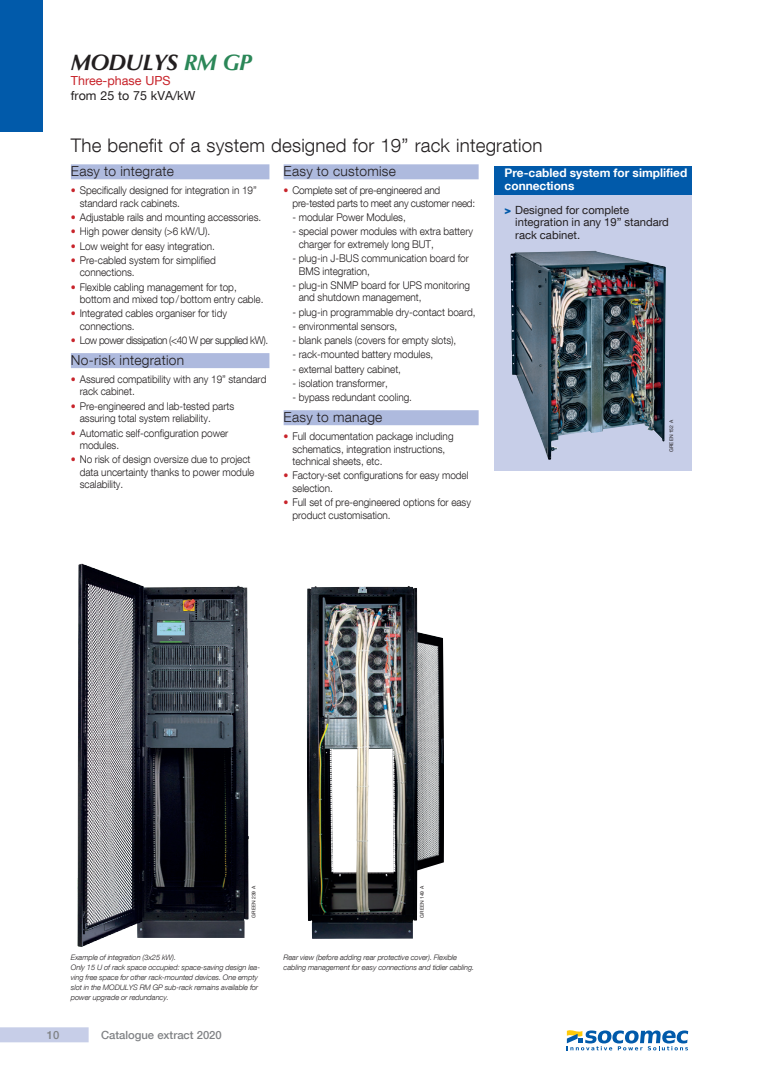
<style>
.page{position:relative;width:780px;height:1088px;background:#fff}
.page>*{position:absolute;margin:0;border:0;box-sizing:border-box;transform-origin:0 0}
.t1{font:italic 700 22.5px "Optima LT Std";letter-spacing:-.025em;color:#231f20}
.t2{font:300 18.75px "Helvetica Neue LT Com";letter-spacing:.01em;color:#231f20}
.t3{font:300 13.75px "Helvetica Neue LT Com";letter-spacing:.02em;color:#231f20}
.t4{font:12.5px/15px "Helvetica Neue LT Com";color:#231f20}
.t5{font:700 11.88px/12.5px "Helvetica Neue LT Com";color:#fff}
.t6{font:11.25px/12.5px "Helvetica Neue LT Com";color:#231f20}
.t7{font:500 11.25px "Helvetica Neue LT Com";color:#808285}
.t8{font:300 10.62px/12.5px "Helvetica Neue LT Com";letter-spacing:-.005em;color:#231f20;scale:.94 1}
.t9{font:300 10.62px/12.5px "Helvetica Neue LT Com";letter-spacing:-.025em;color:#231f20;scale:.94 1}
.t10{font:300 10.62px "Helvetica Neue LT Com";letter-spacing:-.045em;color:#231f20;scale:.94 1}
.t11{font:italic 300 7.5px/10px "Helvetica Neue LT Com";letter-spacing:-.01em;color:#231f20}
.t12{font:5px "Helvetica Neue LT Com";color:#231f20}
.s1{color:#2b8758}
.s2{color:#c8242b}
.s3{font-weight:900;color:#015aaa}
</style>
<div class="page">
<div style="left:0;top:0;width:43px;height:131px;background:#015aaa"></div>
<div style="left:0;top:1027px;width:89px;height:15px;background:#c7cee8"></div>
<img style="left:77px;top:563px;width:172px;height:384px">
<div style="left:71px;top:164px;width:198px;height:15px;background:#aebade"></div>
<div style="left:71px;top:353px;width:198px;height:15px;background:#aebade"></div>
<img style="left:307px;top:586px;width:137px;height:353px">
<div style="left:283px;top:164px;width:195px;height:15px;background:#aebade"></div>
<div style="left:283px;top:410px;width:195px;height:15px;background:#aebade"></div>
<div style="left:494px;top:167px;width:197px;height:28px;background:#015aaa"></div>
<img style="left:494px;top:195px;width:197px;height:275px">
<img style="left:510px;top:252px;width:53px;height:208px">
<svg style="left:567px;top:1030px;width:121px;height:20px"></svg>
<p class="t1" style="left:71px;top:49px;width:183px">MODULYS <span class="s1">RM GP</span></p>
<p class="t4" style="left:71px;top:72px;width:126px"><span class="s2">Three-phase UPS </span>from 25 to 75 kVA/kW</p>
<p class="t2" style="left:71px;top:133px;width:473px">The benefit of a system designed for 19” rack integration</p>
<p class="t3" style="left:71px;top:163px;width:105px">Easy to integrate</p>
<p class="t8" style="left:80px;top:184px;width:190px;text-indent:-9px"><span class="s2">•</span> Specifically designed for integration in 19” standard rack cabinets.</p>
<p class="t8" style="left:71px;top:211px;width:204px"><span class="s2">•</span> Adjustable rails and mounting accessories.</p>
<p class="t8" style="left:71px;top:225px;width:150px"><span class="s2">•</span> High power density (&gt;6 kW/U).</p>
<p class="t8" style="left:71px;top:239px;width:155px"><span class="s2">•</span> Low weight for easy integration.</p>
<p class="t8" style="left:80px;top:253px;width:146px;text-indent:-9px"><span class="s2">•</span> Pre-cabled system for simplified connections.</p>
<p class="t8" style="left:80px;top:280px;width:197px;text-indent:-9px"><span class="s2">•</span> Flexible cabling management for top, bottom and mixed top/bottom entry cable.</p>
<p class="t8" style="left:80px;top:307px;width:158px;text-indent:-9px"><span class="s2">•</span> Integrated cables organiser for tidy connections.</p>
<p class="t10" style="left:71px;top:334px;width:211px"><span class="s2">•</span> Low power dissipation (&lt;40 W per supplied kW).</p>
<p class="t3" style="left:71px;top:352px;width:115px">No-risk integration</p>
<p class="t8" style="left:80px;top:373px;width:200px;text-indent:-9px"><span class="s2">•</span> Assured compatibility with any 19” standard rack cabinet.</p>
<p class="t8" style="left:80px;top:399px;width:166px;text-indent:-9px"><span class="s2">•</span> Pre-engineered and lab-tested parts assuring total system reliability.</p>
<p class="t8" style="left:80px;top:426px;width:160px;text-indent:-9px"><span class="s2">•</span> Automatic self-configuration power modules.</p>
<p class="t8" style="left:80px;top:453px;width:187px;text-indent:-9px"><span class="s2">•</span> No risk of design oversize due to project data uncertainty thanks to power module scalability.</p>
<p class="t3" style="left:283px;top:163px;width:114px">Easy to customise</p>
<p class="t9" style="left:292px;top:184px;width:196px;text-indent:-9px"><span class="s2">•</span> Complete set of pre-engineered and pre-tested parts to meet any customer need:</p>
<p class="t8" style="left:292px;top:211px;width:122px">- modular Power Modules,</p>
<p class="t8" style="left:299px;top:225px;width:187px;text-indent:-6px">- special power modules with extra battery charger for extremely long BUT,</p>
<p class="t8" style="left:299px;top:252px;width:182px;text-indent:-6px">- plug-in J-BUS communication board for<br>BMS integration,</p>
<p class="t8" style="left:299px;top:278px;width:183px;text-indent:-6px">- plug-in SNMP board for UPS monitoring and shutdown management,</p>
<p class="t8" style="left:292px;top:305px;width:196px">- plug-in programmable dry-contact board,</p>
<p class="t8" style="left:292px;top:320px;width:113px">- environmental sensors,</p>
<p class="t8" style="left:292px;top:334px;width:176px">- blank panels (covers for empty slots),</p>
<p class="t8" style="left:292px;top:348px;width:151px">- rack-mounted battery modules,</p>
<p class="t8" style="left:292px;top:362px;width:117px">- external battery cabinet,</p>
<p class="t8" style="left:292px;top:377px;width:103px">- isolation transformer,</p>
<p class="t8" style="left:292px;top:391px;width:129px">- bypass redundant cooling.</p>
<p class="t3" style="left:283px;top:409px;width:100px">Easy to manage</p>
<p class="t8" style="left:292px;top:430px;width:173px;text-indent:-9px"><span class="s2">•</span> Full documentation package including schematics, integration instructions, technical sheets, etc.</p>
<p class="t8" style="left:292px;top:469px;width:189px;text-indent:-9px"><span class="s2">•</span> Factory-set configurations for easy model selection.</p>
<p class="t8" style="left:292px;top:496px;width:191px;text-indent:-9px"><span class="s2">•</span> Full set of pre-engineered options for easy product customisation.</p>
<p class="t5" style="left:504px;top:167px;width:184px">Pre-cabled system for simplified connections</p>
<p class="t6" style="left:515px;top:203px;width:155px;text-indent:-11px"><span class="s3">&gt;</span> Designed for complete integration in any 19” standard rack cabinet.</p>
<p class="t12" style="left:668px;top:452px;width:33px;rotate:-90deg">GREEN 152 A</p>
<p class="t12" style="left:251px;top:918px;width:33px;rotate:-90deg">GREEN 239 A</p>
<p class="t12" style="left:419px;top:918px;width:33px;rotate:-90deg">GREEN 149 A</p>
<p class="t11" style="left:71px;top:952px;width:191px">Example of integration (3x25 kW).<br>Only 15 U of rack space occupied: space-saving design lea&shy;ving free space for other rack-mounted devices. One empty slot in the MODULYS RM GP sub-rack remains available for power upgrade or redundancy.</p>
<p class="t11" style="left:283px;top:952px;width:192px">Rear view (before adding rear protective cover). Flexible cabling management for easy connections and tidier cabling.</p>
<p class="t7" style="left:47px;top:1028px;width:14px">10</p>
<p class="t7" style="left:101px;top:1028px;width:122px">Catalogue extract 2020</p>
</div>
